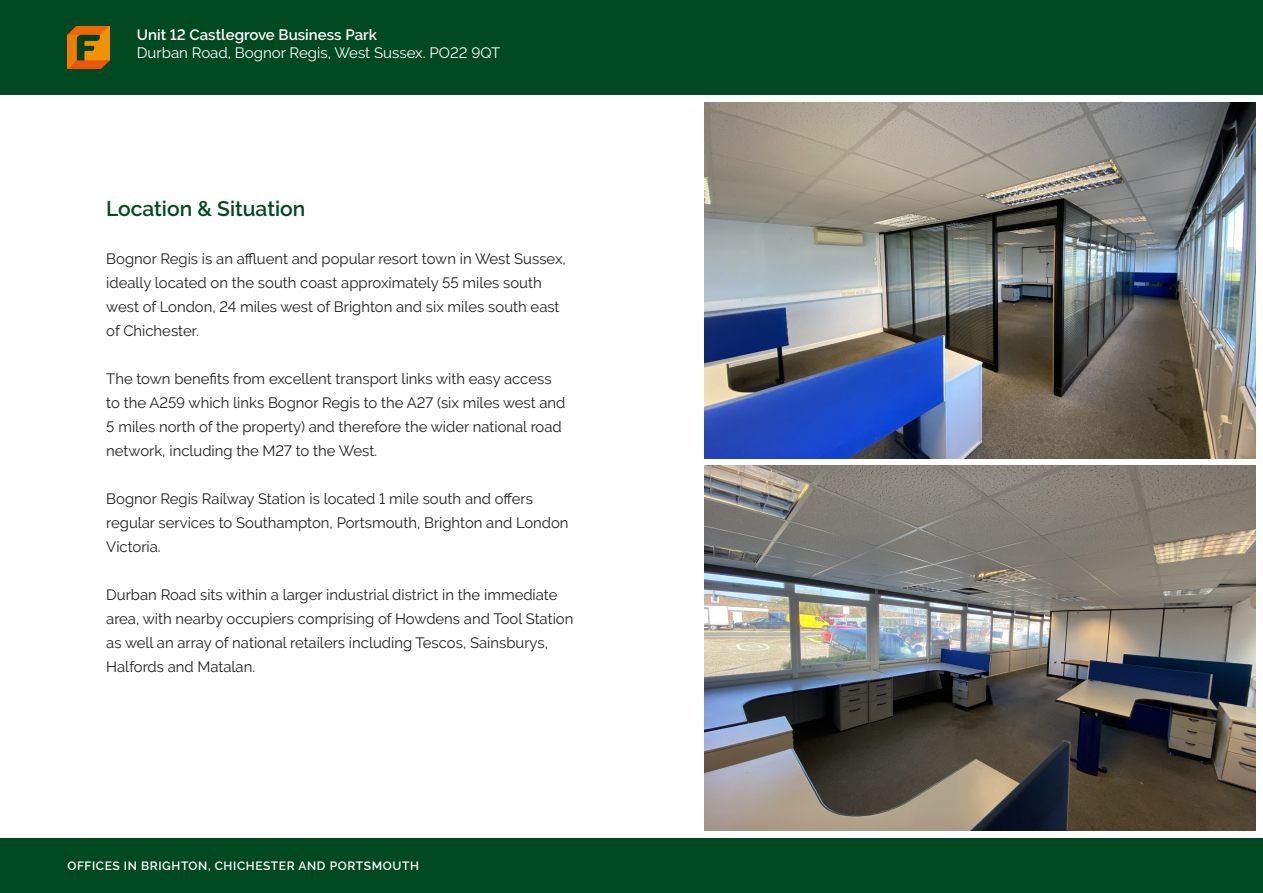
<style>
.page{position:relative;width:1263px;height:893px;background:#fff}
.page>*{position:absolute;margin:0;border:0;box-sizing:border-box;transform-origin:0 0}
.Flude_-_Sub_Header{font:600 21px "Raleway";color:#004921}
.Flude_-_Standard_Par{font:15px/24px "Raleway";color:#231f20}
.t1{font:15px "Raleway";color:#fff}
.t2{font:600 15px "Raleway";color:#fff}
.t3{font:600 12px "Raleway";letter-spacing:.05em;color:#fff}
</style>
<div class="page">
<div style="left:0;top:0;width:1263px;height:95px;background:#004921"></div>
<img style="left:67px;top:26px;width:43px;height:42px">
<div style="left:0;top:838px;width:1263px;height:55px;background:#004921"></div>
<img style="left:705px;top:465px;width:550px;height:366px">
<img style="left:705px;top:102px;width:550px;height:356px">
<p class="t2" style="left:137px;top:26px;width:242px">Unit 12 Castlegrove Business Park</p>
<p class="t1" style="left:137px;top:44px;width:365px">Durban Road, Bognor Regis, West Sussex. PO22 9QT</p>
<p class="Flude_-_Sub_Header" style="left:106px;top:197px;width:201px">Location &amp; Situation</p>
<p class="Flude_-_Standard_Par" style="left:106px;top:247px;width:461px">Bognor Regis is an affluent and popular resort town in West Sussex, ideally located on the south coast approximately 55 miles south west of London, 24 miles west of Brighton and six miles south east of Chichester.</p>
<p class="Flude_-_Standard_Par" style="left:106px;top:367px;width:461px">The town benefits from excellent transport links with easy access to the A259 which links Bognor Regis to the A27 (six miles west and 5 miles north of the property) and therefore the wider national road network, including the M27 to the West.</p>
<p class="Flude_-_Standard_Par" style="left:106px;top:487px;width:464px">Bognor Regis Railway Station is located 1 mile south and offers regular services to Southampton, Portsmouth, Brighton and London<br>Victoria.</p>
<p class="Flude_-_Standard_Par" style="left:106px;top:583px;width:469px">Durban Road sits within a larger industrial district in the immediate area, with nearby occupiers comprising of Howdens and Tool Station as well an array of national retailers including Tescos, Sainsburys, Halfords and Matalan.</p>
<p class="t3" style="left:67px;top:858px;width:353px">OFFICES IN BRIGHTON, CHICHESTER AND PORTSMOUTH</p>
</div>
